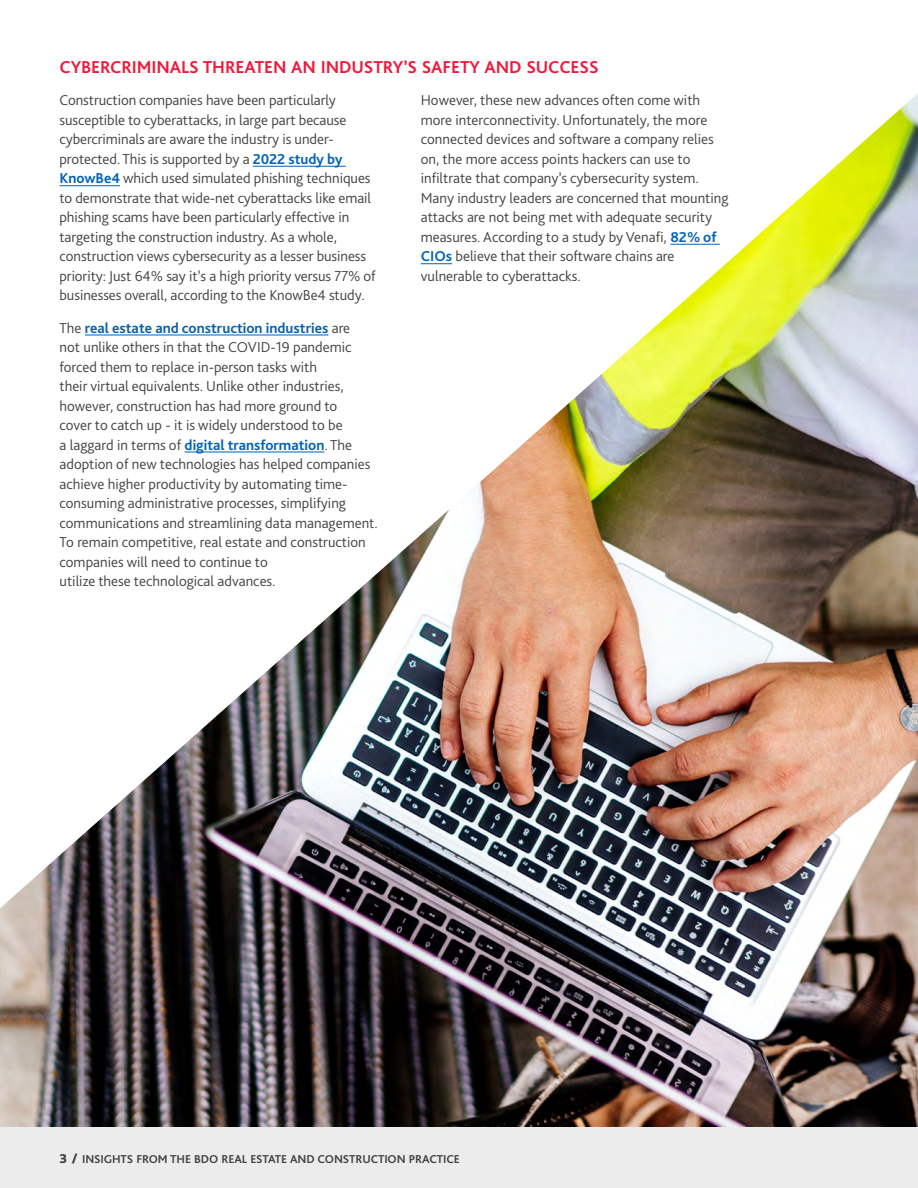
<style>
.page{position:relative;width:918px;height:1188px;background:#fff}
.page>*{position:absolute;margin:0;border:0;box-sizing:border-box;transform-origin:0 0}
.t1{font:700 18px "Bliss Pro";letter-spacing:-.005em;color:#ed1a3b}
.t2{font:300 15px/19.5px "Bliss Pro";color:#424241}
.t3{font:700 12px "Bliss Pro";letter-spacing:-.01em;color:#424241}
.s1{font-weight:700;color:#0062b8}
.s2{font-weight:800;font-size:13.5px}
</style>
<div class="page">
<img style="left:0;top:93px;width:918px;height:1035px">
<div style="left:0;top:1128px;width:918px;height:60px;background:#edeced"></div>
<p class="t1" style="left:60px;top:56px;width:541px">CYBERCRIMINALS THREATEN AN INDUSTRY’S SAFETY AND SUCCESS</p>
<p class="t2" style="left:60px;top:90px;width:318px">Construction companies have been particularly susceptible to cyberattacks, in large part because cybercriminals are aware the industry is under&shy;protected. This is supported by a <span class="s1">2022 study by KnowBe4</span> which used simulated phishing techniques to demonstrate that wide-net cyberattacks like email phishing scams have been particularly effective in targeting the construction industry. As a whole, construction views cybersecurity as a lesser business priority: Just 64% say it’s a high priority versus 77% of businesses overall, according to the KnowBe4 study.</p>
<p class="t2" style="left:60px;top:318px;width:320px">The <span class="s1">real estate and construction industries</span> are<br>not unlike others in that the COVID-19 pandemic forced them to replace in-person tasks with<br>their virtual equivalents. Unlike other industries, however, construction has had more ground to<br>cover to catch up - it is widely understood to be<br>a laggard in terms of <span class="s1">digital transformation</span>. The adoption of new technologies has helped companies achieve higher productivity by automating time&shy;consuming administrative processes, simplifying communications and streamlining data management.<br>To remain competitive, real estate and construction companies will need to continue to<br>utilize these technological advances.</p>
<p class="t2" style="left:421px;top:90px;width:309px">However, these new advances often come with more interconnectivity. Unfortunately, the more connected devices and software a company relies on, the more access points hackers can use to infiltrate that company’s cybersecurity system.<br>Many industry leaders are concerned that mounting attacks are not being met with adequate security measures. According to a study by Venafi, <span class="s1">82% of CIOs</span> believe that their software chains are vulnerable to cyberattacks.</p>
<p class="t3" style="left:60px;top:1152px;width:402px"><span class="s2">3 /</span> INSIGHTS FROM THE BDO REAL ESTATE AND CONSTRUCTION PRACTICE</p>
</div>
